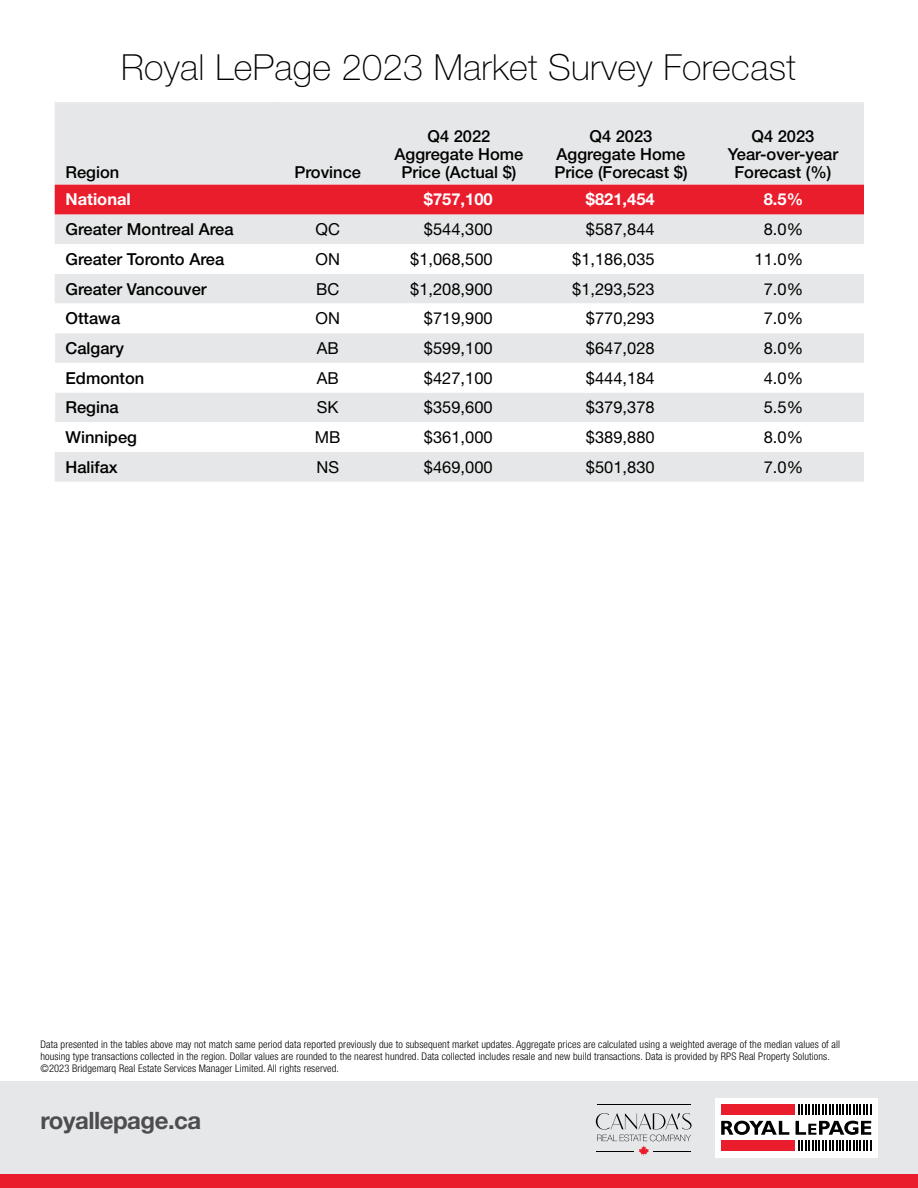
<style>
.page{position:relative;width:918px;height:1188px;background:#fff}
.page>*{position:absolute;margin:0;border:0;box-sizing:border-box;transform-origin:0 0}
.t1{font:100 36px "Helvetica Neue LT Std";letter-spacing:.01em;color:#000}
.URL_-_CTA{font:700 24px "Helvetica Neue LT Std";letter-spacing:-.02em;color:#4d4d4f}
.t2{font:500 16.5px/18px "Helvetica Neue LT Std";color:#000;text-align:center}
.t3{font:16.5px "Helvetica Neue LT Std";color:#000}
.t4{font:700 16.5px "Helvetica Neue LT Std";color:#fff}
.Disclaimer{font:300 condensed 10.5px/12px "Helvetica Neue LT Std";letter-spacing:.01em;color:#000}
</style>
<div class="page">
<div style="left:0;top:1082px;width:918px;height:95px;background:#e6e7e8"></div>
<div style="left:0;top:1174px;width:918px;height:14px;background:#ea1d2d"></div>
<div style="left:715px;top:1098px;width:163px;height:60px;background:#fff"></div>
<svg style="left:721px;top:1121px;width:68px;height:14px"></svg>
<div style="left:721px;top:1104px;width:74px;height:11px;background:#ea1d2d"></div>
<svg style="left:798px;top:1104px;width:73px;height:11px"></svg>
<div style="left:721px;top:1140px;width:74px;height:11px;background:#ea1d2d"></div>
<svg style="left:796px;top:1121px;width:75px;height:30px"></svg>
<svg style="left:596px;top:1113px;width:96px;height:43px"></svg>
<hr style="left:597px;top:1104px;width:94px;height:1px;background:#000">
<div style="left:55px;top:102px;width:809px;height:380px;background:#e6e7e8"></div>
<div style="left:55px;top:185px;width:809px;height:29px;background:#ea1d2d"></div>
<svg style="left:55px;top:244px;width:809px;height:208px"></svg>
<p class="t1" style="left:121px;top:46px;width:676px">Royal LePage 2023 Market Survey Forecast</p>
<p class="t2" style="left:66px;top:163px;width:55px">Region</p>
<p class="t2" style="left:294px;top:163px;width:68px">Province</p>
<p class="t2" style="left:428px;top:127px;width:64px">Q4 2022</p>
<p class="t2" style="left:395px;top:145px;width:130px">Aggregate Home<br>Price (Actual $)</p>
<p class="t2" style="left:590px;top:127px;width:64px">Q4 2023</p>
<p class="t2" style="left:554px;top:145px;width:135px;text-align:left">Aggregate Home<br>Price (Forecast $)</p>
<p class="t2" style="left:728px;top:127px;width:112px">Q4 2023<br>Year-over-year<br>Forecast (%)</p>
<p class="t4" style="left:66px;top:189px;width:67px">National</p>
<p class="t4" style="left:424px;top:189px;width:70px">$757,100</p>
<p class="t4" style="left:586px;top:189px;width:70px">$821,454</p>
<p class="t4" style="left:764px;top:189px;width:41px">8.5%</p>
<p class="t2" style="left:66px;top:220px;width:170px">Greater Montreal Area</p>
<p class="t3" style="left:316px;top:219px;width:26px">QC</p>
<p class="t3" style="left:424px;top:219px;width:70px">$544,300</p>
<p class="t3" style="left:586px;top:219px;width:70px">$587,844</p>
<p class="t3" style="left:764px;top:219px;width:41px">8.0%</p>
<p class="t2" style="left:66px;top:250px;width:160px">Greater Toronto Area</p>
<p class="t3" style="left:316px;top:249px;width:26px">ON</p>
<p class="t3" style="left:410px;top:249px;width:84px">$1,068,500</p>
<p class="t3" style="left:572px;top:249px;width:84px">$1,186,035</p>
<p class="t3" style="left:755px;top:249px;width:50px">11.0%</p>
<p class="t2" style="left:66px;top:279px;width:143px">Greater Vancouver</p>
<p class="t3" style="left:316px;top:279px;width:25px">BC</p>
<p class="t3" style="left:410px;top:279px;width:84px">$1,208,900</p>
<p class="t3" style="left:572px;top:279px;width:84px">$1,293,523</p>
<p class="t3" style="left:764px;top:279px;width:41px">7.0%</p>
<p class="t2" style="left:66px;top:309px;width:56px">Ottawa</p>
<p class="t3" style="left:316px;top:309px;width:26px">ON</p>
<p class="t3" style="left:424px;top:309px;width:70px">$719,900</p>
<p class="t3" style="left:586px;top:309px;width:70px">$770,293</p>
<p class="t3" style="left:764px;top:309px;width:41px">7.0%</p>
<p class="t2" style="left:66px;top:339px;width:60px">Calgary</p>
<p class="t3" style="left:317px;top:338px;width:23px">AB</p>
<p class="t3" style="left:424px;top:338px;width:70px">$599,100</p>
<p class="t3" style="left:586px;top:338px;width:70px">$647,028</p>
<p class="t3" style="left:764px;top:338px;width:41px">8.0%</p>
<p class="t2" style="left:66px;top:369px;width:80px">Edmonton</p>
<p class="t3" style="left:317px;top:368px;width:23px">AB</p>
<p class="t3" style="left:424px;top:368px;width:70px">$427,100</p>
<p class="t3" style="left:586px;top:368px;width:70px">$444,184</p>
<p class="t3" style="left:764px;top:368px;width:41px">4.0%</p>
<p class="t2" style="left:66px;top:398px;width:55px">Regina</p>
<p class="t3" style="left:317px;top:398px;width:23px">SK</p>
<p class="t3" style="left:424px;top:398px;width:70px">$359,600</p>
<p class="t3" style="left:586px;top:398px;width:70px">$379,378</p>
<p class="t3" style="left:764px;top:398px;width:41px">5.5%</p>
<p class="t2" style="left:66px;top:428px;width:73px">Winnipeg</p>
<p class="t3" style="left:315px;top:427px;width:27px">MB</p>
<p class="t3" style="left:424px;top:427px;width:70px">$361,000</p>
<p class="t3" style="left:586px;top:427px;width:70px">$389,880</p>
<p class="t3" style="left:764px;top:427px;width:41px">8.0%</p>
<p class="t2" style="left:66px;top:458px;width:54px">Halifax</p>
<p class="t3" style="left:316px;top:457px;width:24px">NS</p>
<p class="t3" style="left:424px;top:457px;width:70px">$469,000</p>
<p class="t3" style="left:586px;top:457px;width:70px">$501,830</p>
<p class="t3" style="left:764px;top:457px;width:41px">7.0%</p>
<p class="Disclaimer" style="left:40px;top:1038px;width:801px">Data presented in the tables above may not match same period data reported previously due to subsequent market updates. Aggregate prices are calculated using a weighted average of the median values of all housing type transactions collected in the region. Dollar values are rounded to the nearest hundred. Data collected includes resale and new build transactions. Data is provided by RPS Real Property Solutions. ©2023 Bridgemarq Real Estate Services Manager Limited. All rights reserved.</p>
<p class="URL_-_CTA" style="left:40px;top:1106px;width:162px">royallepage.ca</p>
</div>
